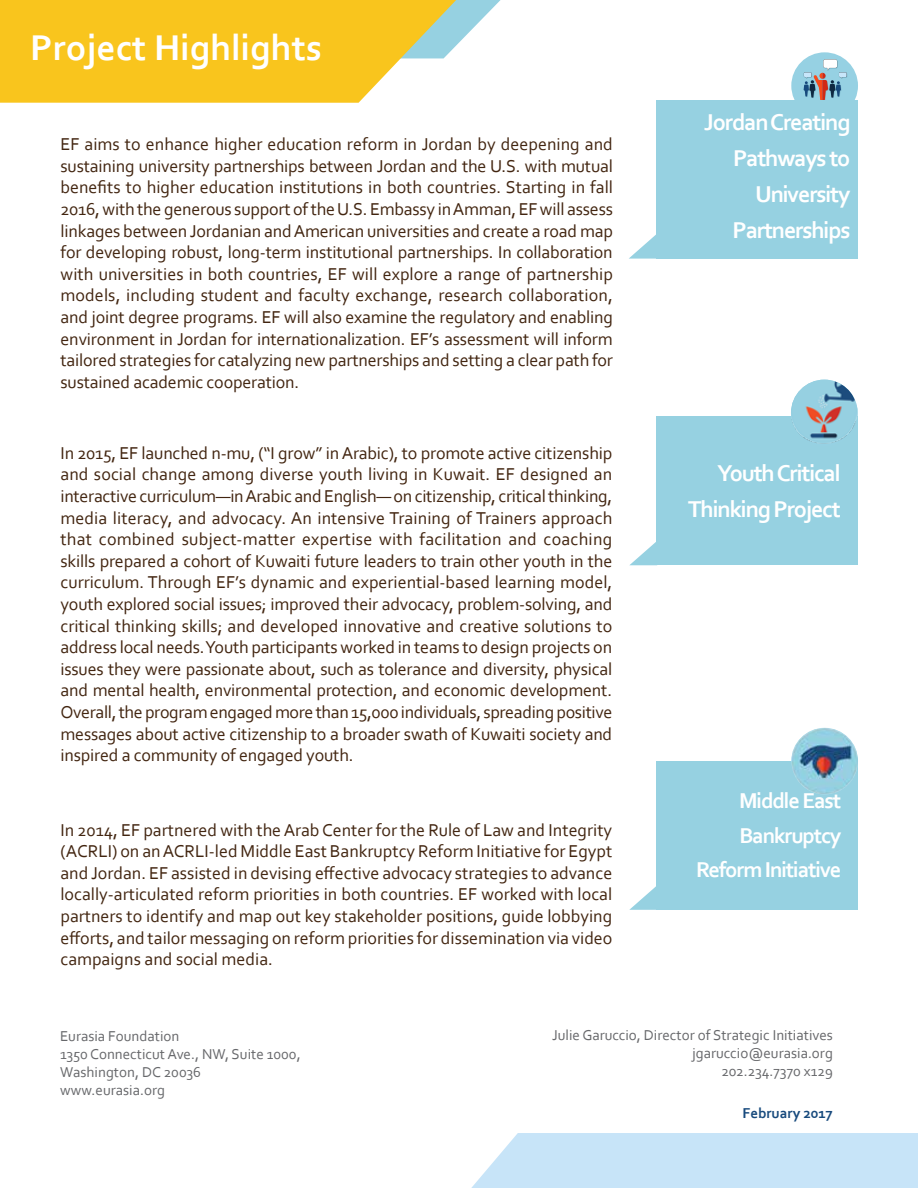
<style>
.page{position:relative;width:918px;height:1188px;background:#fff}
.page>*{position:absolute;margin:0;border:0;box-sizing:border-box;transform-origin:0 0}
.t1{font:700 37.5px "Corbel";color:#fff}
.t2{font:700 24px/36px "Corbel";letter-spacing:-.05em;color:#fff;text-align:right}
.t3{font:700 22.5px/34.5px "Corbel";letter-spacing:-.05em;color:#fff;text-align:right}
.t4{font:18px/21.6px "Corbel";letter-spacing:-.01em;color:#422510;text-align:justify}
.t5{font:15px/18px "Corbel";color:#67686b;text-align:right}
.t6{font:700 15px "Corbel";color:#174a7d}
</style>
<div class="page">
<div style="left:471px;top:1133px;width:447px;height:55px;background:#c7e4f8"></div>
<svg style="left:456px;top:0;width:45px;height:46px"></svg>
<svg style="left:0;top:0;width:456px;height:103px;background:#f6c934"></svg>
<div style="left:657px;top:761px;width:201px;height:149px;background:#96d1e1"></div>
<svg style="left:629px;top:885px;width:28px;height:25px"></svg>
<img style="left:791px;top:728px;width:67px;height:67px;border-radius:33px">
<div style="left:657px;top:417px;width:201px;height:148px;background:#96d1e1"></div>
<svg style="left:630px;top:541px;width:27px;height:24px"></svg>
<img style="left:791px;top:380px;width:66px;height:64px">
<div style="left:791px;top:52px;width:67px;height:67px;background:#96d1e3;border-radius:50%"></div>
<svg style="left:804px;top:59px;width:43px;height:41px"></svg>
<div style="left:657px;top:100px;width:201px;height:159px;background:#96d1e1"></div>
<svg style="left:629px;top:234px;width:28px;height:25px"></svg>
<h1 class="t1" style="left:30px;top:24px;width:293px">Project Highlights</h1>
<p class="t4" style="left:60px;top:133px;width:554px">EF aims to enhance higher education reform in Jordan by deepening and sustaining university partnerships between Jordan and the U.S. with mutual benefits to higher education institutions in both countries. Starting in fall 2016, with the generous support of the U.S. Embassy in Amman, EF will assess linkages between Jordanian and American universities and create a road map for developing robust, long-term institutional partnerships. In collaboration with universities in both countries, EF will explore a range of partnership models, including student and faculty exchange, research collaboration, and joint degree programs. EF will also examine the regulatory and enabling environment in Jordan for internationalization. EF’s assessment will inform tailored strategies for catalyzing new partnerships and setting a clear path for sustained academic cooperation.</p>
<p class="t4" style="left:60px;top:442px;width:553px">In 2015, EF launched n-mu, (“I grow” in Arabic), to promote active citizenship and social change among diverse youth living in Kuwait. EF designed an interactive curriculum—in Arabic and English— on citizenship, critical thinking, media literacy, and advocacy. An intensive Training of Trainers approach that combined subject-matter expertise with facilitation and coaching skills prepared a cohort of Kuwaiti future leaders to train other youth in the curriculum. Through EF’s dynamic and experiential-based learning model, youth explored social issues; improved their advocacy, problem-solving, and critical thinking skills; and developed innovative and creative solutions to address local needs. Youth participants worked in teams to design projects on issues they were passionate about, such as tolerance and diversity, physical and mental health, environmental protection, and economic development.<br>Overall, the program engaged more than 15,000 individuals, spreading positive messages about active citizenship to a broader swath of Kuwaiti society and inspired a community of engaged youth.</p>
<p class="t4" style="left:60px;top:818px;width:554px">In 2014, EF partnered with the Arab Center for the Rule of Law and Integrity (ACRLI) on an ACRLI-led Middle East Bankruptcy Reform Initiative for Egypt and Jordan. EF assisted in devising effective advocacy strategies to advance locally-articulated reform priorities in both countries. EF worked with local partners to identify and map out key stakeholder positions, guide lobbying efforts, and tailor messaging on reform priorities for dissemination via video campaigns and social media.</p>
<h2 class="t2" style="left:704px;top:103px;width:148px">Jordan Creating<br>Pathways to<br>University<br>Partnerships</h2>
<h2 class="t2" style="left:688px;top:454px;width:154px">Youth Critical<br>Thinking Project</h2>
<p class="t3" style="left:696px;top:783px;width:147px">Middle East<br>Bankruptcy<br>Reform Initiative</p>
<p class="t5" style="left:60px;top:1026px;width:242px;text-align:left">Eurasia Foundation<br>1350 Connecticut Ave., NW, Suite 1000,<br>Washington, DC 20036 www.eurasia.org</p>
<p class="t5" style="left:552px;top:1026px;width:282px">Julie Garuccio, Director of Strategic Initiatives jgaruccio@eurasia.org<br>202.234.7370 x129</p>
<p class="t6" style="left:743px;top:1104px;width:92px">February 2017</p>
</div>
